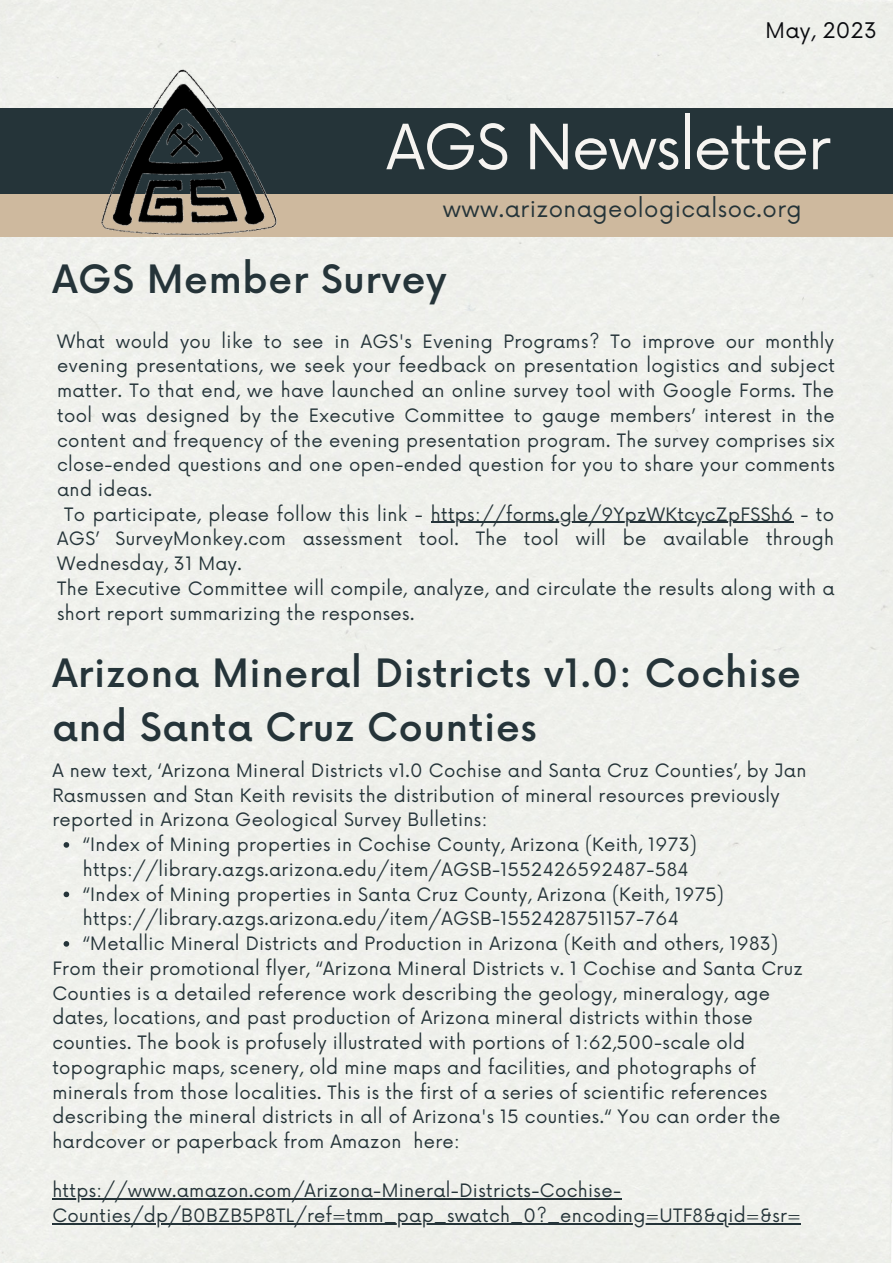
<style>
.page{position:relative;width:893px;height:1264px;background:#fff}
.page>*{position:absolute;margin:0;border:0;box-sizing:border-box;transform-origin:0 0}
.t1{font:60.75px "Now";letter-spacing:-.025em;color:#f6f4f1}
.t2{font:500 38.1px/54px "Now";letter-spacing:.02em;color:#253439}
.t3{font:22.8px "Now";letter-spacing:.02em;color:#253439}
.t4{font:21px "Now";letter-spacing:.02em;color:#090a0e}
.t5{font:18px/24.8px "Now";letter-spacing:.02em;color:#253439}
</style>
<div class="page">
<div style="left:0;top:0;width:892px;height:1262px;background:#eff0ec"></div>
<div style="left:0;top:108px;width:892px;height:86px;background:#253439"></div>
<div style="left:0;top:194px;width:892px;height:42px;background:#ceb99e"></div>
<hr style="left:431px;top:522px;width:362px;height:1px;background:#253439">
<img style="left:70px;top:62px;width:266px;height:187px">
<svg style="left:64px;top:842px;width:5px;height:5px"></svg>
<svg style="left:64px;top:891px;width:5px;height:6px"></svg>
<svg style="left:64px;top:941px;width:5px;height:5px"></svg>
<hr style="left:52px;top:1198px;width:569px;height:1px;background:#253439">
<hr style="left:52px;top:1223px;width:749px;height:1px;background:#253439">
<p class="t4" style="left:765px;top:18px;width:113px">May, 2023</p>
<p class="t1" style="left:386px;top:113px;width:446px">AGS Newsletter</p>
<p class="t3" style="left:442px;top:196px;width:360px">www.arizonageologicalsoc.org</p>
<p class="t2" style="left:52px;top:254px;width:396px">AGS Member Survey</p>
<p class="t5" style="left:57px;top:329px;width:779px;text-align:justify">What would you like to see in AGS's Evening Programs? To improve our monthly evening presentations, we seek your feedback on presentation logistics and subject matter. To that end, we have launched an online survey tool with Google Forms. The tool was designed by the Executive Committee to gauge members’ interest in the content and frequency of the evening presentation program. The survey comprises six close-ended questions and one open-ended question for you to share your comments and ideas.</p>
<p class="t5" style="left:57px;top:503px;width:778px;text-align:justify;text-indent:7px">To participate, please follow this link - https://forms.gle/9YpzWKtcycZpFSSh6 - to AGS’ SurveyMonkey.com assessment tool. The tool will be available through Wednesday, 31 May.</p>
<p class="t5" style="left:57px;top:577px;width:778px">The Executive Committee will compile, analyze, and circulate the results along with a short report summarizing the responses.</p>
<p class="t2" style="left:52px;top:648px;width:750px">Arizona Mineral Districts v1.0: Cochise and Santa Cruz Counties</p>
<p class="t5" style="left:52px;top:759px;width:755px">A new text, ‘Arizona Mineral Districts v1.0 Cochise and Santa Cruz Counties’, by Jan<br>Rasmussen and Stan Keith revisits the distribution of mineral resources previously reported in Arizona Geological Survey Bulletins:</p>
<p class="t5" style="left:83px;top:833px;width:615px">“Index of Mining properties in Cochise County, Arizona (Keith, 1973) https://library.azgs.arizona.edu/item/AGSB-1552426592487-584</p>
<p class="t5" style="left:83px;top:882px;width:642px">“Index of Mining properties in Santa Cruz County, Arizona (Keith, 1975) https://library.azgs.arizona.edu/item/AGSB-1552428751157-764</p>
<p class="t5" style="left:83px;top:932px;width:696px">“Metallic Mineral Districts and Production in Arizona (Keith and others, 1983)</p>
<p class="t5" style="left:52px;top:956px;width:752px">From their promotional flyer, “Arizona Mineral Districts v. 1 Cochise and Santa Cruz Counties is a detailed reference work describing the geology, mineralogy, age dates, locations, and past production of Arizona mineral districts within those counties. The book is profusely illustrated with portions of 1:62,500-scale old topographic maps, scenery, old mine maps and facilities, and photographs of minerals from those localities. This is the first of a series of scientific references describing the mineral districts in all of Arizona's 15 counties.“ You can order the hardcover or paperback from Amazon here:</p>
<p class="t5" style="left:52px;top:1179px;width:749px">https://www.amazon.com/Arizona-Mineral-Districts-Cochise-<br>Counties/dp/B0BZB5P8TL/ref=tmm_pap_swatch_0?_encoding=UTF8&amp;qid=&amp;sr=</p>
</div>
